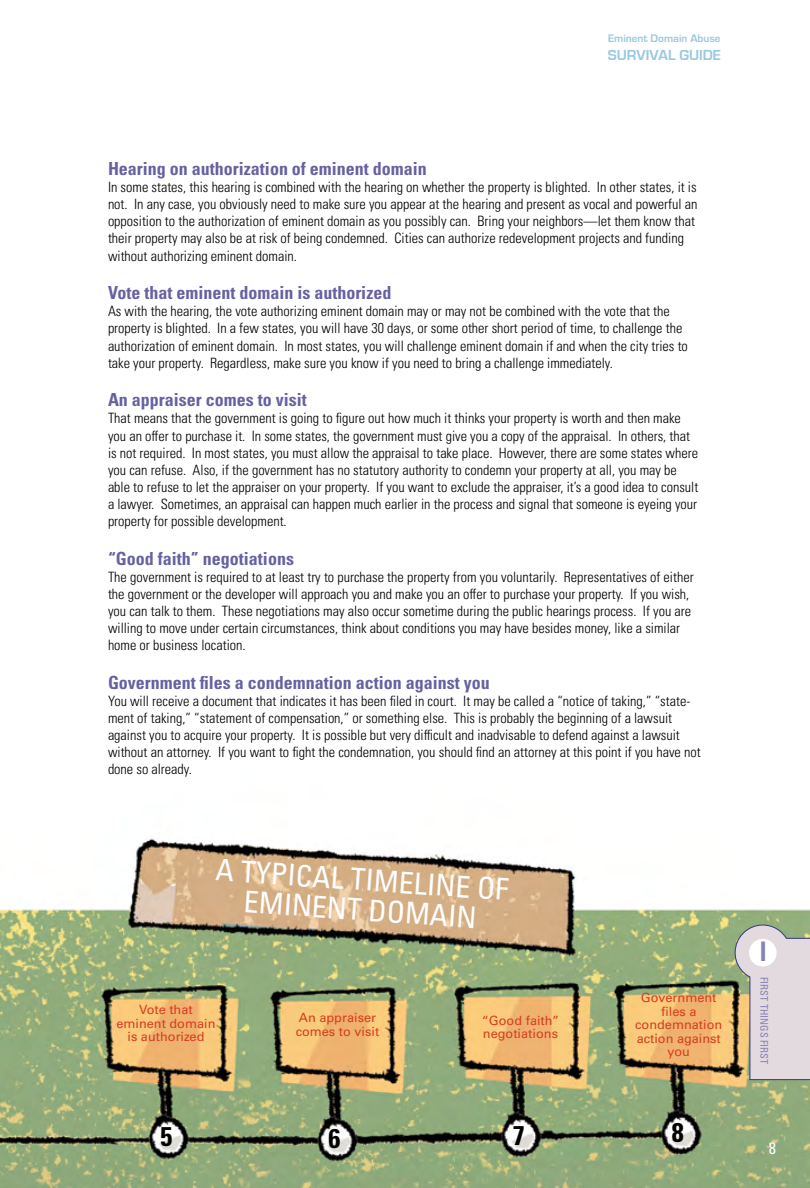
<style>
.page{position:relative;width:810px;height:1188px;background:#fff}
.page>*{position:absolute;margin:0;border:0;box-sizing:border-box;transform-origin:0 0}
.t1{font:condensed 30px/30px "Univers LT Pro";color:#fff;text-align:center}
.t2{font:700 condensed 27px "Univers LT Pro";color:#000}
.t3{font:700 27px "Trade Gothic LT Std";color:#8782b6}
.t4{font:700 condensed 18px "Univers LT Pro";color:#6661a1}
.t5{font:condensed 16.5px "Univers LT Pro";color:#fff}
.t6{font:700 15px "Eurostile";color:#99c9e0}
.t7{font:300 condensed 14.25px/17.1px "Univers LT Pro";color:#000}
.t8{font:12.75px/13.5px "Univers LT Pro 55 Roman";color:#db3b20;text-align:center}
.t9{font:700 11.25px "Eurostile";color:#99c9e0}
.t10{font:condensed 10.5px "Univers LT Pro";color:#8782b6}
</style>
<div class="page">
<img style="left:0;top:838px;width:810px;height:350px">
<svg style="left:734px;top:924px;width:76px;height:156px;background:#d0c8c2"></svg>
<div style="left:749px;top:939px;width:28px;height:28px;background:#fff;border-radius:50%"></div>
<p class="t9" style="left:608px;top:32px;width:114px">Eminent Domain Abuse</p>
<p class="t6" style="left:608px;top:47px;width:115px">SURVIVAL GUIDE</p>
<p class="t4" style="left:108px;top:158px;width:320px">Hearing on authorization of eminent domain</p>
<p class="t7" style="left:108px;top:178px;width:591px">In some states, this hearing is combined with the hearing on whether the property is blighted. In other states, it is not. In any case, you obviously need to make sure you appear at the hearing and present as vocal and powerful an opposition to the authorization of eminent domain as you possibly can. Bring your neighbors—let them know that their property may also be at risk of being condemned. Cities can authorize redevelopment projects and funding without authorizing eminent domain.</p>
<p class="t4" style="left:108px;top:282px;width:285px">Vote that eminent domain is authorized</p>
<p class="t7" style="left:108px;top:302px;width:581px">As with the hearing, the vote authorizing eminent domain may or may not be combined with the vote that the property is blighted. In a few states, you will have 30 days, or some other short period of time, to challenge the authorization of eminent domain. In most states, you will challenge eminent domain if and when the city tries to take your property. Regardless, make sure you know if you need to bring a challenge immediately.</p>
<p class="t4" style="left:108px;top:389px;width:200px">An appraiser comes to visit</p>
<p class="t7" style="left:108px;top:409px;width:592px">That means that the government is going to figure out how much it thinks your property is worth and then make you an offer to purchase it. In some states, the government must give you a copy of the appraisal. In others, that is not required. In most states, you must allow the appraisal to take place. However, there are some states where you can refuse. Also, if the government has no statutory authority to condemn your property at all, you may be able to refuse to let the appraiser on your property. If you want to exclude the appraiser, it’s a good idea to consult a lawyer. Sometimes, an appraisal can happen much earlier in the process and signal that someone is eyeing your property for possible development.</p>
<p class="t4" style="left:108px;top:547px;width:187px">“Good faith” negotiations</p>
<p class="t7" style="left:108px;top:567px;width:587px">The government is required to at least try to purchase the property from you voluntarily. Representatives of either the government or the developer will approach you and make you an offer to purchase your property. If you wish, you can talk to them. These negotiations may also occur sometime during the public hearings process. If you are willing to move under certain circumstances, think about conditions you may have besides money, like a similar home or business location.</p>
<p class="t4" style="left:108px;top:671px;width:383px">Government files a condemnation action against you</p>
<p class="t7" style="left:108px;top:692px;width:594px">You will receive a document that indicates it has been filed in court. It may be called a “notice of taking,” “state&shy;ment of taking,” “statement of compensation,” or something else. This is probably the beginning of a lawsuit against you to acquire your property. It is possible but very difficult and inadvisable to defend against a lawsuit without an attorney. If you want to fight the condemnation, you should find an attorney at this point if you have not done so already.</p>
<h1 class="t1" style="left:217px;top:854px;width:295px;rotate:4deg">A TYPICAL TIMELINE OF<br>EMINENT DOMAIN</h1>
<p class="t8" style="left:116px;top:1002px;width:101px">Vote that eminent domain is authorized</p>
<p class="t8" style="left:296px;top:1010px;width:85px;text-align:left">An appraiser comes to visit</p>
<p class="t8" style="left:482px;top:1013px;width:79px;text-align:left">“Good faith” negotiations</p>
<p class="t8" style="left:635px;top:990px;width:89px">Government files a condemnation action against you</p>
<h2 class="t2" style="left:160px;top:1120px;width:13px">5</h2>
<h2 class="t2" style="left:328px;top:1121px;width:13px">6</h2>
<h2 class="t2" style="left:513px;top:1118px;width:13px">7</h2>
<h2 class="t2" style="left:672px;top:1115px;width:13px">8</h2>
<h2 class="t3" style="left:759px;top:935px;width:9px">I</h2>
<p class="t10" style="left:771px;top:977px;width:89px;rotate:90deg">FIRST THINGS FIRST</p>
<p class="t5" style="left:769px;top:1138px;width:9px">8</p>
</div>
